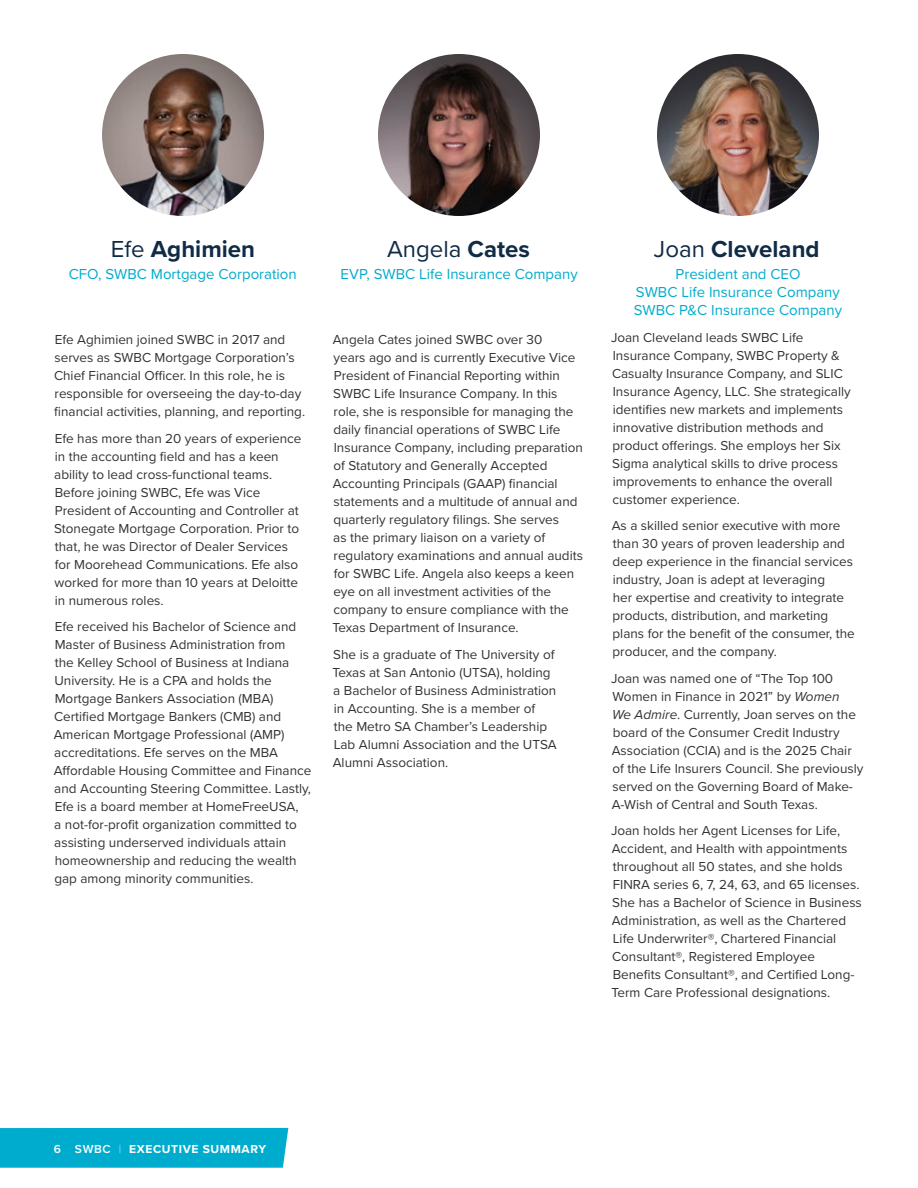
<style>
.page{position:relative;width:918px;height:1188px;background:#fff}
.page>*{position:absolute;margin:0;border:0;box-sizing:border-box;transform-origin:0 0}
.t1{font:700 24px "Proxima Nova";color:#102b45}
.t2{font:24px "Proxima Nova";color:#102b45}
.t3{font:15px/18px "Proxima Nova";color:#00accd;text-align:center}
.t4{font:13.5px/18px "Proxima Nova";color:#333236}
.t5{font:700 12px "Proxima Nova";letter-spacing:.05em;color:#fff}
.s1{font-weight:400}
.s2{font-weight:700}
.s3{font-style:italic}
.s4{font-weight:600}
.s5{font-family:"Proxima Nova T";font-weight:100}
</style>
<div class="page">
<div style="left:0;top:1128px;width:288px;height:40px;background:#00accd"></div>
<img style="left:102px;top:54px;width:162px;height:162px;border-radius:81px">
<img style="left:378px;top:54px;width:162px;height:162px;border-radius:81px">
<img style="left:657px;top:54px;width:162px;height:162px;border-radius:81px">
<h1 class="t1" style="left:111px;top:231px;width:146px"><span class="s1">Efe</span> Aghimien</h1>
<p class="t3" style="left:69px;top:264px;width:230px">CFO, SWBC Mortgage Corporation</p>
<p class="t4" style="left:54px;top:330px;width:253px">Efe Aghimien joined SWBC in 2017 and serves as SWBC Mortgage Corporation’s Chief Financial Officer. In this role, he is responsible for overseeing the day-to-day financial activities, planning, and reporting.</p>
<p class="t4" style="left:54px;top:429px;width:249px">Efe has more than 20 years of experience in the accounting field and has a keen ability to lead cross-functional teams.<br>Before joining SWBC, Efe was Vice President of Accounting and Controller at Stonegate Mortgage Corporation. Prior to that, he was Director of Dealer Services for Moorehead Communications. Efe also worked for more than 10 years at Deloitte in numerous roles.</p>
<p class="t4" style="left:54px;top:617px;width:259px">Efe received his Bachelor of Science and Master of Business Administration from<br>the Kelley School of Business at Indiana University. He is a CPA and holds the Mortgage Bankers Association (MBA)<br>Certified Mortgage Bankers (CMB) and American Mortgage Professional (AMP) accreditations. Efe serves on the MBA Affordable Housing Committee and Finance and Accounting Steering Committee. Lastly, Efe is a board member at HomeFreeUSA,<br>a not-for-profit organization committed to assisting underserved individuals attain homeownership and reducing the wealth gap among minority communities.</p>
<h1 class="t2" style="left:387px;top:231px;width:144px">Angela <span class="s2">Cates</span></h1>
<p class="t3" style="left:341px;top:264px;width:239px">EVP, SWBC Life Insurance Company</p>
<p class="t4" style="left:332px;top:330px;width:252px">Angela Cates joined SWBC over 30<br>years ago and is currently Executive Vice President of Financial Reporting within SWBC Life Insurance Company. In this role, she is responsible for managing the daily financial operations of SWBC Life Insurance Company, including preparation of Statutory and Generally Accepted Accounting Principals (GAAP) financial statements and a multitude of annual and quarterly regulatory filings. She serves<br>as the primary liaison on a variety of regulatory examinations and annual audits for SWBC Life. Angela also keeps a keen eye on all investment activities of the company to ensure compliance with the Texas Department of Insurance.</p>
<p class="t4" style="left:332px;top:645px;width:226px">She is a graduate of The University of Texas at San Antonio (UTSA), holding a Bachelor of Business Administration in Accounting. She is a member of<br>the Metro SA Chamber’s Leadership Lab Alumni Association and the UTSA Alumni Association.</p>
<h1 class="t1" style="left:654px;top:231px;width:167px"><span class="s1">Joan</span> Cleveland</h1>
<p class="t3" style="left:634px;top:264px;width:210px">President and CEO<br>SWBC Life Insurance Company<br>SWBC P&amp;C Insurance Company</p>
<p class="t4" style="left:611px;top:328px;width:241px">Joan Cleveland leads SWBC Life Insurance Company, SWBC Property &amp; Casualty Insurance Company, and SLIC Insurance Agency, LLC. She strategically identifies new markets and implements innovative distribution methods and product offerings. She employs her Six Sigma analytical skills to drive process improvements to enhance the overall customer experience.</p>
<p class="t4" style="left:612px;top:516px;width:245px">As a skilled senior executive with more than 30 years of proven leadership and deep experience in the financial services industry, Joan is adept at leveraging<br>her expertise and creativity to integrate products, distribution, and marketing plans for the benefit of the consumer, the producer, and the company.</p>
<p class="t4" style="left:611px;top:669px;width:254px">Joan was named one of “The Top 100<br>Women in Finance in 2021” by <span class="s3">Women<br>We Admire</span>. Currently, Joan serves on the board of the Consumer Credit Industry Association (CCIA) and is the 2025 Chair of the Life Insurers Council. She previously served on the Governing Board of Make-A-Wish of Central and South Texas.</p>
<p class="t4" style="left:611px;top:821px;width:252px">Joan holds her Agent Licenses for Life, Accident, and Health with appointments throughout all 50 states, and she holds FINRA series 6, 7, 24, 63, and 65 licenses.<br>She has a Bachelor of Science in Business Administration, as well as the Chartered Life Underwriter®, Chartered Financial Consultant®, Registered Employee Benefits Consultant®, and Certified Long-Term Care Professional designations.</p>
<p class="t5" style="left:54px;top:1140px;width:214px"><span class="s4">6 SWBC</span> <span class="s5">|</span> EXECUTIVE SUMMARY</p>
</div>
